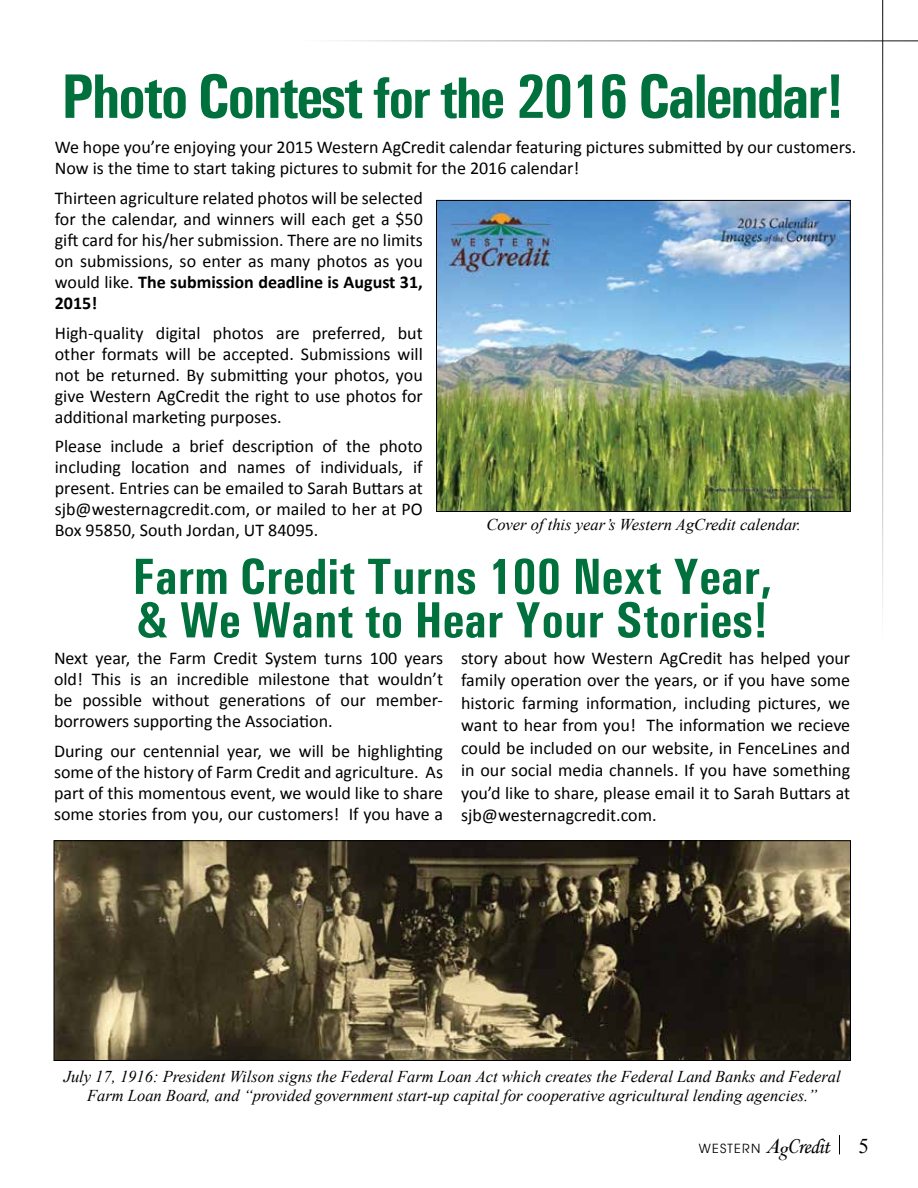
<style>
.page{position:relative;width:918px;height:1188px;background:#fff}
.page>*{position:absolute;margin:0;border:0;box-sizing:border-box;transform-origin:0 0}
.t1{font:700 condensed 63px "Univers";letter-spacing:-.04em;color:#00703c}
.t2{font:700 condensed 51px/43.5px "Univers";color:#00703c}
.t3{font:18px/21px "Calibri";color:#000;text-align:justify}
.t4{font:italic 16.5px/18.8px "Times New Roman";color:#000;text-align:center}
.t5{font:12.6px "Avant Garde";letter-spacing:.1em;color:#000}
.s1{font-size:58.5px}
.s2{font-weight:700}
.s3{font-family:"Times New Roman";font-style:italic;font-size:21px}
.s4{font-family:"Times";font-style:italic;font-size:21px}
.s5{font-family:"Monotype Corsiva";font-size:21px}
.s6{font-family:"Times New Roman";font-size:21px}
</style>
<div class="page">
<svg style="left:839px;top:1135px;width:1px;height:19px"></svg>
<hr style="left:300px;top:40px;width:618px;height:1px;background:#000">
<hr style="left:882px;top:0;width:1px;height:642px;background:#000">
<img style="left:438px;top:202px;width:410px;height:308px">
<div style="left:436px;top:200px;width:414px;height:312px;border:1px solid #000"></div>
<img style="left:56px;top:843px;width:793px;height:216px">
<div style="left:54px;top:841px;width:797px;height:220px;border:1px solid #000"></div>
<h1 class="t1" style="left:62px;top:58px;width:784px">Photo Contest <span class="s1">for the</span> 2016 Calendar!</h1>
<p class="t3" style="left:55px;top:137px;width:803px">We hope you’re enjoying your 2015 Western AgCredit calendar featuring pictures submitted by our customers.<br>Now is the time to start taking pictures to submit for the 2016 calendar!</p>
<p class="t3" style="left:55px;top:187px;width:369px">Thirteen agriculture related photos will be selected for the calendar, and winners will each get a $50 gift card for his/her submission. There are no limits on submissions, so enter as many photos as you would like. <span class="s2">The submission deadline is August 31, 2015!</span></p>
<p class="t3" style="left:55px;top:322px;width:369px">High-quality digital photos are preferred, but other formats will be accepted. Submissions will not be returned. By submitting your photos, you give Western AgCredit the right to use photos for additional marketing purposes.</p>
<p class="t3" style="left:55px;top:436px;width:369px">Please include a brief description of the photo including location and names of individuals, if present. Entries can be emailed to Sarah Buttars at sjb@westernagcredit.com, or mailed to her at PO Box 95850, South Jordan, UT 84095.</p>
<p class="t4" style="left:486px;top:515px;width:316px">Cover of this year’s Western AgCredit calendar.</p>
<h2 class="t2" style="left:133px;top:554px;width:641px">Farm Credit Turns 100 Next Year, &amp; We Want to Hear Your Stories!</h2>
<p class="t3" style="left:54px;top:647px;width:391px">Next year, the Farm Credit System turns 100 years old! This is an incredible milestone that wouldn’t be possible without generations of our member&shy;borrowers supporting the Association.</p>
<p class="t3" style="left:54px;top:741px;width:391px">During our centennial year, we will be highlighting some of the history of Farm Credit and agriculture. As part of this momentous event, we would like to share some stories from you, our customers! If you have a</p>
<p class="t3" style="left:461px;top:647px;width:391px;line-height:22.5px">story about how Western AgCredit has helped your family operation over the years, or if you have some historic farming information, including pictures, we want to hear from you! The information we recieve could be included on our website, in FenceLines and in our social media channels. If you have something you’d like to share, please email it to Sarah Buttars at sjb@westernagcredit.com.</p>
<p class="t4" style="left:64px;top:1067px;width:779px">July 17, 1916: President Wilson signs the Federal Farm Loan Act which creates the Federal Land Banks and Federal<br>Farm Loan Board, and “provided government start-up capital for cooperative agricultural lending agencies.”</p>
<p class="t5" style="left:699px;top:1141px;width:172px">WESTERN <span class="s3">A</span><span class="s4">g</span><span class="s5">Credit</span> <span class="s6">5</span></p>
</div>
